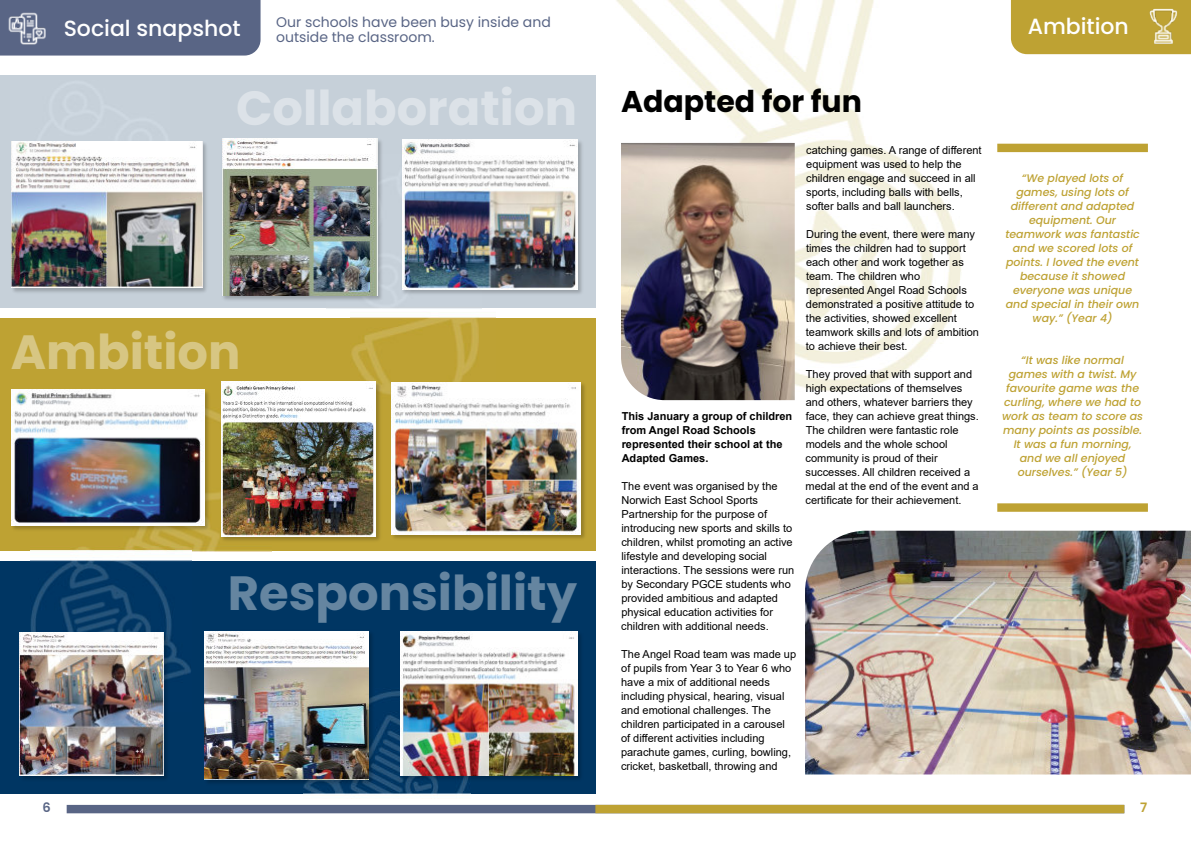
<style>
.page{position:relative;width:1191px;height:842px;background:#fff}
.page>*{position:absolute;margin:0;border:0;box-sizing:border-box;transform-origin:0 0}
.t1{font:700 48px "Poppins";color:rgb(255 255 255/.4)}
.t2{font:700 30px "Poppins";color:#000}
.t3{font:500 22px "Poppins";color:#fff}
.t4{font:14px "Poppins";color:#596585}
.t5{font:600 13px "Poppins";color:#596585}
.t6{font:600 13px "Poppins";color:#bea233}
.t7{font:11px/14px "Arial";color:#000}
.t8{font:italic 500 11px/14px "Poppins";color:#bea233;text-align:center}
.t9{font:700 11px/14px "Arial";color:#000}
</style>
<div class="page">
<div style="left:0;top:0;width:260px;height:56px;background:#596585"></div>
<div style="left:0;top:75px;width:595px;height:233px;background:#c6d0d9"></div>
<div style="left:0;top:318px;width:595px;height:233px;background:#bea233"></div>
<img style="left:5px;top:5px;width:45px;height:45px">
<img style="left:350px;top:317px;width:145px;height:78px">
<img style="left:125px;top:410px;width:147px;height:151px">
<img style="left:11px;top:389px;width:200px;height:142px">
<img style="left:11px;top:390px;width:194px;height:135px">
<img style="left:221px;top:380px;width:161px;height:163px">
<img style="left:221px;top:381px;width:155px;height:156px">
<img style="left:391px;top:382px;width:194px;height:157px">
<img style="left:391px;top:383px;width:189px;height:152px">
<div style="left:0;top:561px;width:595px;height:233px;background:#003663"></div>
<img style="left:31px;top:547px;width:160px;height:132px">
<img style="left:303px;top:691px;width:168px;height:123px">
<img style="left:207px;top:633px;width:168px;height:152px">
<img style="left:204px;top:631px;width:165px;height:149px">
<img style="left:19px;top:632px;width:150px;height:147px">
<img style="left:20px;top:633px;width:144px;height:142px">
<img style="left:400px;top:631px;width:181px;height:151px">
<img style="left:400px;top:631px;width:177px;height:145px">
<img style="left:327px;top:307px;width:154px;height:2px">
<img style="left:223px;top:140px;width:159px;height:160px">
<img style="left:222px;top:138px;width:156px;height:158px">
<img style="left:11px;top:141px;width:196px;height:152px">
<img style="left:12px;top:141px;width:190px;height:147px">
<img style="left:402px;top:139px;width:180px;height:155px">
<img style="left:402px;top:140px;width:175px;height:149px">
<div style="left:71px;top:805px;width:1049px;height:8px;background:#596585"></div>
<img style="left:616px;top:0;width:345px;height:391px">
<div style="left:1011px;top:0;width:180px;height:54px;background:#bea233"></div>
<img style="left:1143px;top:7px;width:40px;height:39px">
<img style="left:621px;top:143px;width:173px;height:257px">
<img style="left:805px;top:531px;width:386px;height:243px">
<div style="left:599px;top:805px;width:521px;height:8px;background:#bea233"></div>
<div style="left:1001px;top:144px;width:142px;height:8px;background:#bea233"></div>
<div style="left:1001px;top:503px;width:142px;height:9px;background:#bea233"></div>
<h3 class="t3" style="left:64px;top:13px;width:178px">Social snapshot</h3>
<p class="t4" style="left:276px;top:12px;width:276px">Our schools have been busy inside and</p>
<p class="t4" style="left:276px;top:27px;width:160px">outside the classroom.</p>
<h1 class="t1" style="left:236px;top:75px;width:342px">Collaboration</h1>
<h1 class="t1" style="left:11px;top:319px;width:231px">Ambition</h1>
<p class="t5" style="left:43px;top:798px;width:10px">6</p>
<h1 class="t1" style="left:228px;top:560px;width:351px">Responsibility</h1>
<h3 class="t3" style="left:1027px;top:11px;width:103px">Ambition</h3>
<h2 class="t2" style="left:621px;top:81px;width:242px">Adapted for fun</h2>
<p class="t9" style="left:621px;top:410px;width:172px">This January a group of children from Angel Road Schools represented their school at the<br>Adapted Games.</p>
<p class="t7" style="left:621px;top:480px;width:174px">The event was organised by the<br>Norwich East School Sports<br>Partnership for the purpose of introducing new sports and skills to children, whilst promoting an active lifestyle and developing social interactions. The sessions were run by Secondary PGCE students who provided ambitious and adapted physical education activities for children with additional needs.</p>
<p class="t7" style="left:621px;top:648px;width:177px">The Angel Road team was made up of pupils from Year 3 to Year 6 who have a mix of additional needs including physical, hearing, visual and emotional challenges. The children participated in a carousel of different activities including parachute games, curling, bowling, cricket, basketball, throwing and</p>
<p class="t7" style="left:806px;top:144px;width:177px">catching games. A range of different equipment was used to help the children engage and succeed in all sports, including balls with bells, softer balls and ball launchers.</p>
<p class="t7" style="left:806px;top:228px;width:175px">During the event, there were many times the children had to support each other and work together as team. The children who represented Angel Road Schools demonstrated a positive attitude to the activities, showed excellent teamwork skills and lots of ambition to achieve their best.</p>
<p class="t7" style="left:805px;top:368px;width:175px">They proved that with support and high expectations of themselves and others, whatever barriers they face, they can achieve great things.<br>The children were fantastic role models and the whole school community is proud of their successes. All children received a medal at the end of the event and a certificate for their achievement.</p>
<p class="t8" style="left:1005px;top:171px;width:136px">“We played lots of games, using lots of different and adapted equipment. Our teamwork was fantastic and we scored lots of points. I loved the event because it showed everyone was unique and special in their own way.” (Year 4)</p>
<p class="t8" style="left:1002px;top:353px;width:142px">“It was like normal games with a twist. My favourite game was the curling, where we had to work as team to score as many points as possible.<br>It was a fun morning, and we all enjoyed ourselves.” (Year 5)</p>
<p class="t6" style="left:1140px;top:798px;width:9px">7</p>
</div>
